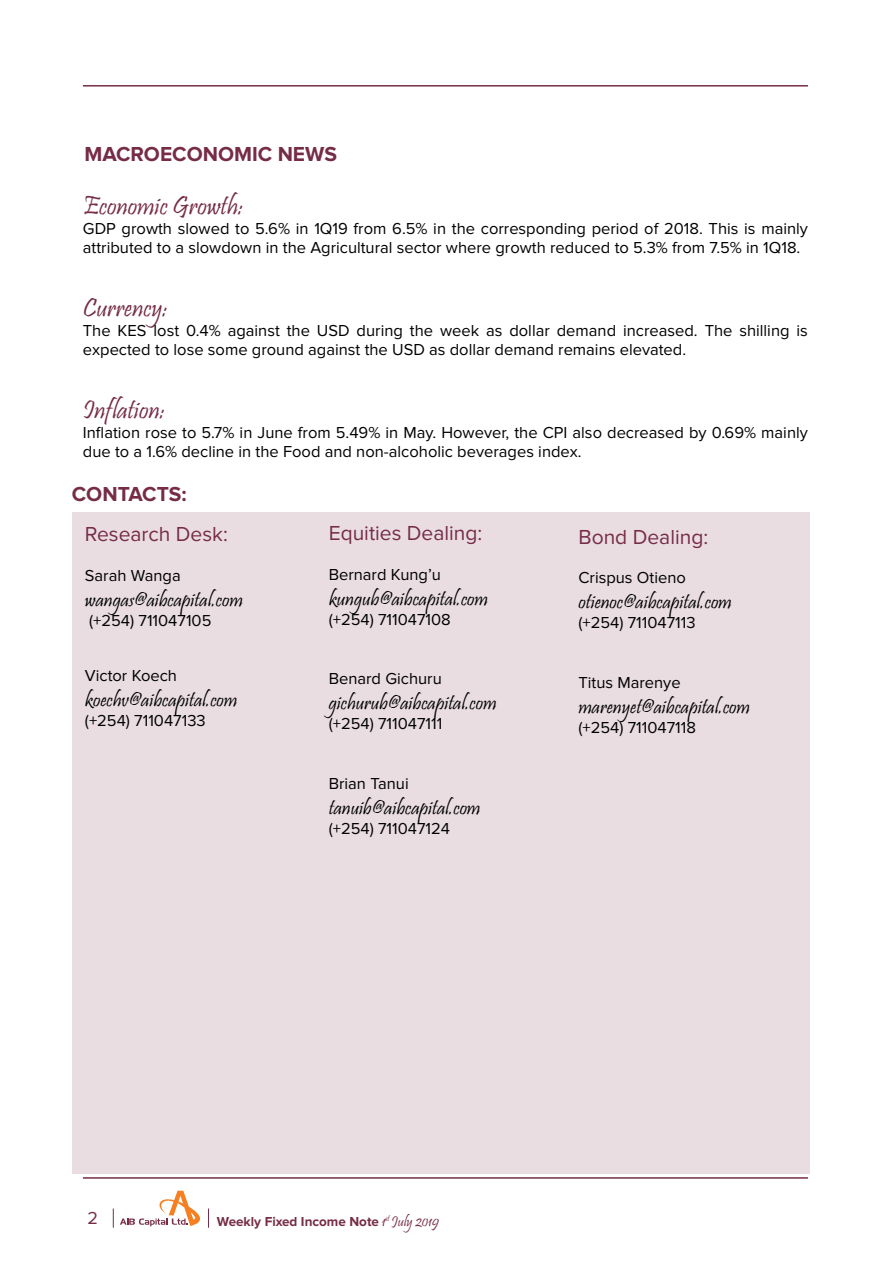
<style>
.page{position:relative;width:893px;height:1263px;background:#fff}
.page>*{position:absolute;margin:0;border:0;box-sizing:border-box;transform-origin:0 0}
.SideBar{font:27px "Pristina";color:#762c47}
.SideBar-2{font:21px "Pristina";color:#000}
.SideBar-3{font:21px "Proxima Nova";color:#762c47}
.SideBar-4{font:700 21px "Proxima Nova A";color:#762c47}
.t1{font:18px "Proxima Nova";color:#762c47}
.SideBar-5{font:16.5px/19.8px "Proxima Nova";color:#000}
.t2{font:700 13.5px "Proxima Nova";color:#762c47}
.s1{font-family:"Pristina";font-weight:400;font-size:15px}
</style>
<div class="page">
<hr style="left:83px;top:1177px;width:725px;height:2px;background:#762c47">
<hr style="left:83px;top:85px;width:725px;height:2px;background:#762c47">
<svg style="left:113px;top:1208px;width:1px;height:20px"></svg>
<svg style="left:120px;top:1191px;width:89px;height:37px"></svg>
<div style="left:72px;top:512px;width:738px;height:662px;background:#e9dde2"></div>
<p class="SideBar-4" style="left:84px;top:142px;width:254px">MACROECONOMIC NEWS</p>
<p class="SideBar" style="left:83px;top:190px;width:162px">Economic Growth:</p>
<p class="SideBar-5" style="left:83px;top:218px;width:727px">GDP growth slowed to 5.6% in 1Q19 from 6.5% in the corresponding period of 2018. This is mainly attributed to a slowdown in the Agricultural sector where growth reduced to 5.3% from 7.5% in 1Q18.</p>
<p class="SideBar" style="left:83px;top:292px;width:86px">Currency:</p>
<p class="SideBar-5" style="left:83px;top:320px;width:726px">The KES lost 0.4% against the USD during the week as dollar demand increased. The shilling is expected to lose some ground against the USD as dollar demand remains elevated.</p>
<p class="SideBar" style="left:83px;top:394px;width:84px">Inflation:</p>
<p class="SideBar-5" style="left:83px;top:422px;width:726px">Inflation rose to 5.7% in June from 5.49% in May. However, the CPI also decreased by 0.69% mainly due to a 1.6% decline in the Food and non-alcoholic beverages index.</p>
<p class="SideBar-4" style="left:72px;top:482px;width:116px">CONTACTS:</p>
<p class="SideBar-3" style="left:85px;top:522px;width:144px">Research Desk:</p>
<p class="SideBar-5" style="left:85px;top:566px;width:97px">Sarah Wanga</p>
<p class="SideBar-2" style="left:85px;top:588px;width:159px">wangas@aibcapital.com</p>
<p class="SideBar-5" style="left:89px;top:611px;width:124px">(+254) 711047105</p>
<p class="SideBar-5" style="left:85px;top:665px;width:94px">Victor Koech</p>
<p class="SideBar-2" style="left:85px;top:688px;width:154px">koechv@aibcapital.com</p>
<p class="SideBar-5" style="left:85px;top:710px;width:122px">(+254) 711047133</p>
<p class="SideBar-3" style="left:329px;top:521px;width:155px">Equities Dealing:</p>
<p class="SideBar-5" style="left:329px;top:564px;width:114px">Bernard Kung’u</p>
<p class="SideBar-2" style="left:329px;top:587px;width:161px">kungub@aibcapital.com</p>
<p class="SideBar-5" style="left:329px;top:609px;width:124px">(+254) 711047108</p>
<p class="SideBar-5" style="left:329px;top:669px;width:115px">Benard Gichuru</p>
<p class="SideBar-2" style="left:329px;top:691px;width:169px">gichurub@aibcapital.com</p>
<p class="SideBar-5" style="left:329px;top:714px;width:115px">(+254) 711047111</p>
<p class="SideBar-5" style="left:329px;top:773px;width:82px">Brian Tanui</p>
<p class="SideBar-2" style="left:329px;top:795px;width:153px">tanuib@aibcapital.com</p>
<p class="SideBar-5" style="left:329px;top:818px;width:123px">(+254) 711047124</p>
<p class="SideBar-3" style="left:578px;top:524px;width:131px">Bond Dealing:</p>
<p class="SideBar-5" style="left:578px;top:568px;width:109px">Crispus Otieno</p>
<p class="SideBar-2" style="left:578px;top:590px;width:155px">otienoc@aibcapital.com</p>
<p class="SideBar-5" style="left:578px;top:613px;width:119px">(+254) 711047113</p>
<p class="SideBar-5" style="left:578px;top:672px;width:104px">Titus Marenye</p>
<p class="SideBar-2" style="left:578px;top:695px;width:173px">marenyet@aibcapital.com</p>
<p class="SideBar-5" style="left:578px;top:717px;width:119px">(+254) 711047118</p>
<p class="t1" style="left:88px;top:1207px;width:12px">2</p>
<p class="t2" style="left:217px;top:1214px;width:224px">Weekly Fixed Income Note <span class="s1">1</span><sup>st</sup> <span class="s1">July 2019</span></p>
</div>
